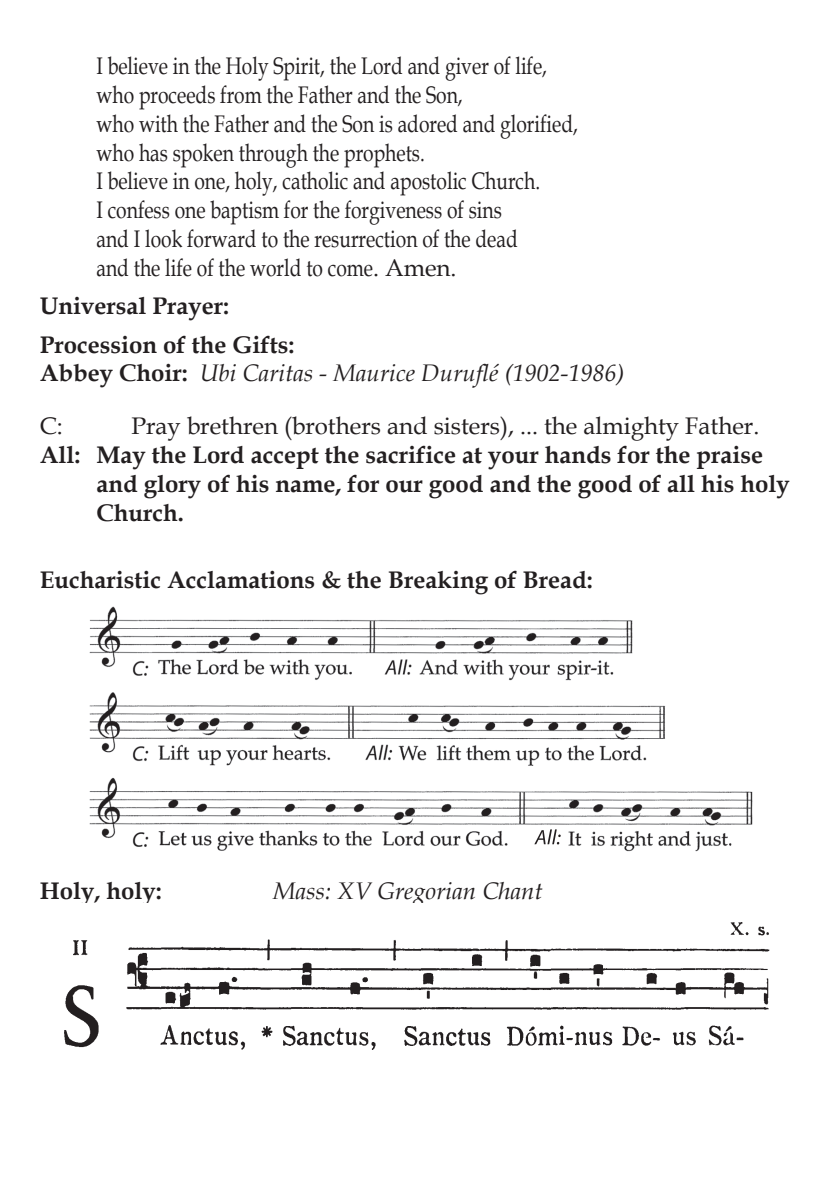
<style>
.page{position:relative;width:840px;height:1191px;background:#fff}
.page>*{position:absolute;margin:0;border:0;box-sizing:border-box;transform-origin:0 0}
.BT___10{font:24px "Book Antiqua";color:#231f20;scale:.8 1}
.BT_condensed{font:700 24px "Book Antiqua";color:#231f20}
.Body_text{font:italic 24px "Book Antiqua";color:#231f20}
.Italic_Centre{font:24px "Book Antiqua";color:#231f20}
.s1{font-weight:700;font-style:normal}
</style>
<div class="page">
<img style="left:89px;top:606px;width:664px;height:246px">
<img style="left:534px;top:829px;width:26px;height:15px">
<img style="left:64px;top:922px;width:706px;height:128px">
<p class="BT___10" style="left:96px;top:49px;width:564px">I believe in the Holy Spirit, the Lord and giver of life,</p>
<p class="BT___10" style="left:96px;top:78px;width:459px">who proceeds from the Father and the Son,</p>
<p class="BT___10" style="left:96px;top:107px;width:603px">who with the Father and the Son is adored and glorified,</p>
<p class="BT___10" style="left:96px;top:136px;width:412px">who has spoken through the prophets.</p>
<p class="BT___10" style="left:96px;top:164px;width:555px">I believe in one, holy, catholic and apostolic Church.</p>
<p class="BT___10" style="left:96px;top:193px;width:508px">I confess one baptism for the forgiveness of sins</p>
<p class="BT___10" style="left:96px;top:222px;width:528px">and I look forward to the resurrection of the dead</p>
<p class="BT___10" style="left:96px;top:251px;width:451px">and the life of the world to come. Amen.</p>
<p class="BT_condensed" style="left:40px;top:290px;width:191px">Universal Prayer:</p>
<p class="BT_condensed" style="left:40px;top:328px;width:256px">Procession of the Gifts:</p>
<p class="Body_text" style="left:40px;top:356px;width:586px"><span class="s1">Abbey Choir:</span> Ubi Caritas - Maurice Duruflé (1902-1986)</p>
<p class="Italic_Centre" style="left:40px;top:409px;width:25px">C:</p>
<p class="Italic_Centre" style="left:131px;top:409px;width:629px">Pray brethren (brothers and sisters), ... the almighty Father.</p>
<p class="BT_condensed" style="left:40px;top:438px;width:724px">All: May the Lord accept the sacrifice at your hands for the praise</p>
<p class="BT_condensed" style="left:96px;top:467px;width:694px">and glory of his name, for our good and the good of all his holy</p>
<p class="BT_condensed" style="left:96px;top:496px;width:89px">Church.</p>
<p class="BT_condensed" style="left:40px;top:563px;width:554px">Eucharistic Acclamations &amp; the Breaking of Bread:</p>
<p class="BT_condensed" style="left:40px;top:874px;width:124px">Holy, holy:</p>
<p class="Body_text" style="left:272px;top:873px;width:271px">Mass: XV Gregorian Chant</p>
</div>
